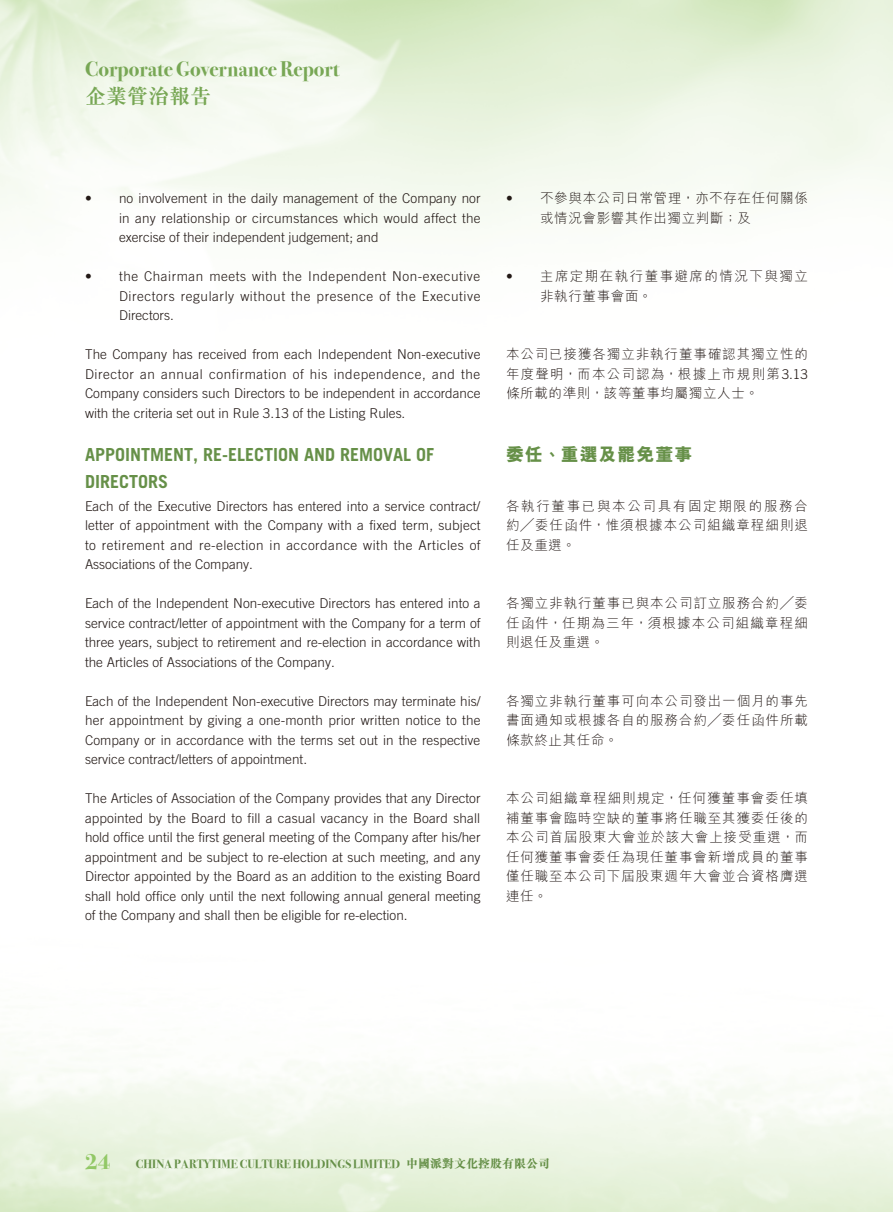
<style>
.page{position:relative;width:893px;height:1212px;background:#fff}
.page>*{position:absolute;margin:0;border:0;box-sizing:border-box;transform-origin:0 0}
.t1{font:700 21px "Bodoni Svty Two ITCTT";color:#78a755}
.t2{font:700 21px "M Sung HK";color:#78a755}
.t3{font:700 18px/27px "Trade Gothic LT Std";color:#669048}
.t4{font:800 18px "M Hei HK";letter-spacing:.05em;color:#669048}
.t5{font:300 13.5px/19.5px "Trade Gothic LT Std";color:#231916;text-align:justify}
.t6{font:300 13.5px/19.5px "M Hei HK";letter-spacing:.07em;color:#231916;text-align:justify}
.t7{font:300 13.5px/19.5px "M Hei HK";letter-spacing:.11em;color:#231916}
.t8{font:700 12px "Bodoni Svty Two ITCTT";color:#669048}
.s1{font-family:"Trade Gothic LT Std"}
.s2{font-size:22.5px;color:#92c866}
.s3{font-family:"M Sung HK";font-weight:800}
</style>
<div class="page">
<h1 class="t1" style="left:85px;top:52px;width:256px">Corporate Governance Report</h1>
<h1 class="t2" style="left:85px;top:86px;width:127px">企業管治報告</h1>
<p class="t5" style="left:119px;top:189px;width:363px;text-indent:-34px">• no involvement in the daily management of the Company nor in any relationship or circumstances which would affect the exercise of their independent judgement; and</p>
<p class="t5" style="left:119px;top:267px;width:363px;text-indent:-34px">• the Chairman meets with the Independent Non-executive Directors regularly without the presence of the Executive Directors.</p>
<p class="t5" style="left:85px;top:345px;width:397px">The Company has received from each Independent Non-executive Director an annual confirmation of his independence, and the Company considers such Directors to be independent in accordance with the criteria set out in Rule 3.13 of the Listing Rules.</p>
<h2 class="t3" style="left:85px;top:441px;width:351px">APPOINTMENT, RE-ELECTION AND REMOVAL OF<br>DIRECTORS</h2>
<p class="t5" style="left:85px;top:496px;width:397px">Each of the Executive Directors has entered into a service contract/ letter of appointment with the Company with a fixed term, subject to retirement and re-election in accordance with the Articles of Associations of the Company.</p>
<p class="t5" style="left:85px;top:594px;width:397px">Each of the Independent Non-executive Directors has entered into a service contract/letter of appointment with the Company for a term of three years, subject to retirement and re-election in accordance with the Articles of Associations of the Company.</p>
<p class="t5" style="left:85px;top:691px;width:397px">Each of the Independent Non-executive Directors may terminate his/ her appointment by giving a one-month prior written notice to the Company or in accordance with the terms set out in the respective service contract/letters of appointment.</p>
<p class="t5" style="left:85px;top:789px;width:397px">The Articles of Association of the Company provides that any Director appointed by the Board to fill a casual vacancy in the Board shall hold office until the first general meeting of the Company after his/her appointment and be subject to re-election at such meeting, and any Director appointed by the Board as an addition to the existing Board shall hold office only until the next following annual general meeting of the Company and shall then be eligible for re-election.</p>
<p class="t6" style="left:540px;top:188px;width:269px;text-indent:-34px"><span class="s1">•</span> 不參與本公司日常管理，亦不存在任何關係或情況會影響其作出獨立判斷；及</p>
<p class="t7" style="left:540px;top:266px;width:269px;text-indent:-34px"><span class="s1">•</span> 主席定期在執行董事避席的情況下與獨立非執行董事會面。</p>
<p class="t6" style="left:506px;top:344px;width:303px">本公司已接獲各獨立非執行董事確認其獨立性的年度聲明，而本公司認為，根據上市規則第<span class="s1">3.13</span>條所載的準則，該等董事均屬獨立人士。</p>
<h2 class="t4" style="left:506px;top:445px;width:188px">委任、重選及罷免董事</h2>
<p class="t6" style="left:506px;top:496px;width:303px">各執行董事已與本公司具有固定期限的服務合約╱委任函件，惟須根據本公司組織章程細則退任及重選。</p>
<p class="t6" style="left:506px;top:593px;width:303px">各獨立非執行董事已與本公司訂立服務合約╱委任函件，任期為三年，須根據本公司組織章程細則退任及重選。</p>
<p class="t6" style="left:506px;top:691px;width:303px">各獨立非執行董事可向本公司發出一個月的事先書面通知或根據各自的服務合約╱委任函件所載條款終止其任命。</p>
<p class="t6" style="left:506px;top:788px;width:303px">本公司組織章程細則規定，任何獲董事會委任填補董事會臨時空缺的董事將任職至其獲委任後的本公司首屆股東大會並於該大會上接受重選，而任何獲董事會委任為現任董事會新增成員的董事僅任職至本公司下屆股東週年大會並合資格膺選連任。</p>
<p class="t8" style="left:85px;top:1153px;width:467px"><span class="s2">24</span> CHINA PARTYTIME CULTURE HOLDINGS LIMITED <span class="s3">中國派對文化控股有限公司</span></p>
</div>
